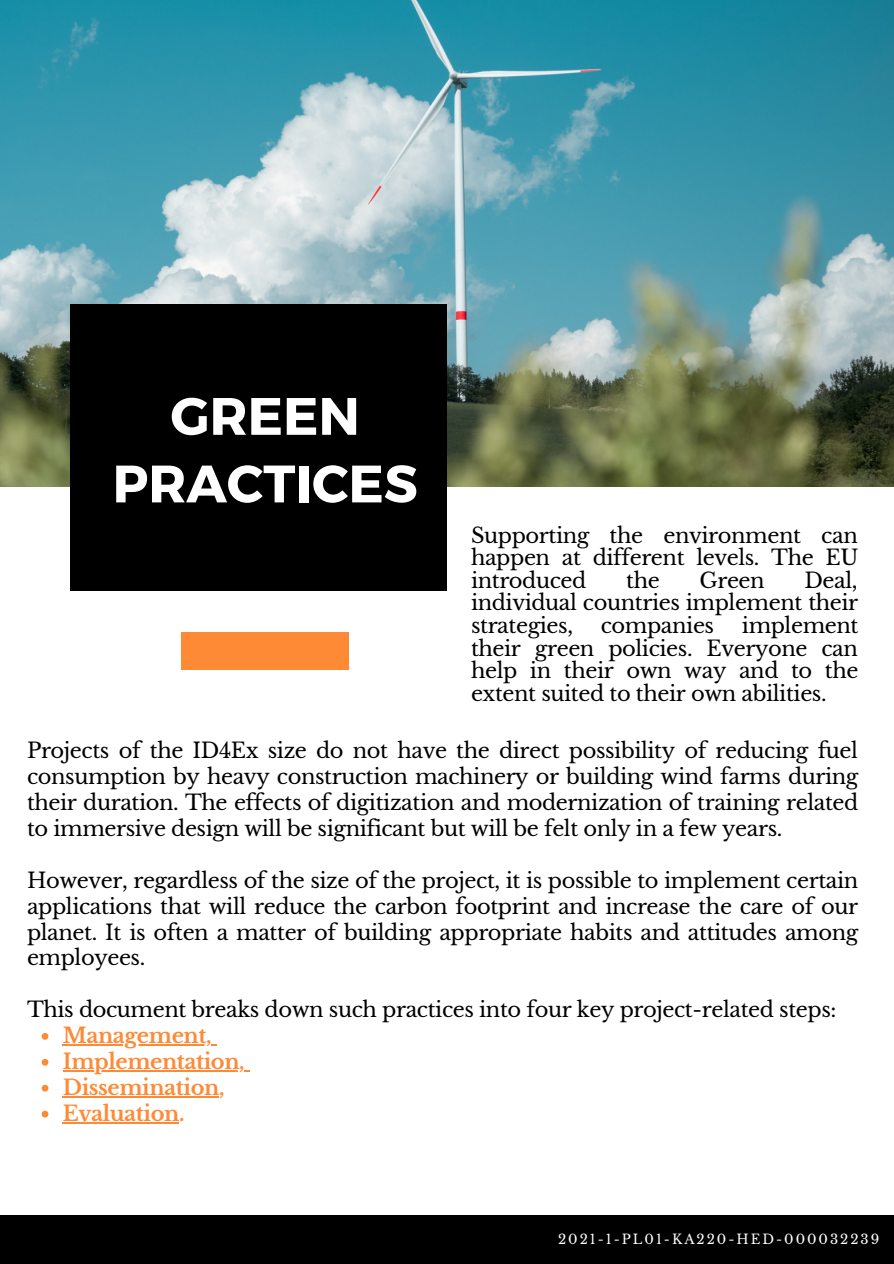
<style>
.page{position:relative;width:894px;height:1264px;background:#fff}
.page>*{position:absolute;margin:0;border:0;box-sizing:border-box;transform-origin:0 0}
.t1{font:700 52.5px/67.5px "Montserrat";color:#fff;text-align:center}
.t2{font:21px/22.5px "Libre Baskerville";letter-spacing:-.02em;color:#000;text-align:justify}
.t3{font:700 21px "Libre Baskerville";letter-spacing:-.02em;color:#ff8a36}
.t4{font:13.2px "Libre Baskerville";letter-spacing:.15em;color:#fff}
</style>
<div class="page">
<img style="left:0;top:0;width:893px;height:486px">
<svg style="left:42px;top:1033px;width:6px;height:6px"></svg>
<hr style="left:63px;top:1044px;width:148px;height:1px;background:#ff8a36">
<svg style="left:42px;top:1058px;width:6px;height:7px"></svg>
<hr style="left:63px;top:1070px;width:181px;height:1px;background:#ff8a36">
<svg style="left:42px;top:1084px;width:6px;height:7px"></svg>
<hr style="left:63px;top:1096px;width:156px;height:1px;background:#ff8a36">
<svg style="left:42px;top:1110px;width:6px;height:7px"></svg>
<hr style="left:63px;top:1121px;width:116px;height:2px;background:#ff8a36">
<div style="left:0;top:1215px;width:893px;height:48px;background:#000"></div>
<div style="left:70px;top:304px;width:376px;height:286px;background:#000"></div>
<div style="left:181px;top:632px;width:168px;height:37px;background:#ff8a36"></div>
<p class="t1" style="left:112px;top:380px;width:306px">GREEN<br>PRACTICES</p>
<p class="t2" style="left:471px;top:524px;width:389px">Supporting the environment can happen at different levels. The EU introduced</p>
<p class="t2" style="left:471px;top:569px;width:388px;text-indent:333px">Deal, individual countries implement their strategies,</p>
<p class="t2" style="left:626px;top:569px;width:35px">the</p>
<p class="t2" style="left:699px;top:569px;width:67px">Green</p>
<p class="t2" style="left:471px;top:614px;width:389px;text-indent:271px">implement their green policies. Everyone can help in their own way and to the extent suited to their own abilities.</p>
<p class="t2" style="left:600px;top:614px;width:115px">companies</p>
<p class="t2" style="left:27px;top:737px;width:832px;line-height:26px">Projects of the ID4Ex size do not have the direct possibility of reducing fuel consumption by heavy construction machinery or building wind farms during their duration. The effects of digitization and modernization of training related to immersive design will be significant but will be felt only in a few years.</p>
<p class="t2" style="left:27px;top:867px;width:832px;line-height:26px">However, regardless of the size of the project, it is possible to implement certain applications that will reduce the carbon footprint and increase the care of our planet. It is often a matter of building appropriate habits and attitudes among employees.</p>
<p class="t2" style="left:27px;top:998px;width:810px">This document breaks down such practices into four key project-related steps:</p>
<p class="t3" style="left:63px;top:1022px;width:150px">Management,</p>
<p class="t3" style="left:63px;top:1048px;width:183px">Implementation,</p>
<p class="t3" style="left:63px;top:1074px;width:163px">Dissemination,</p>
<p class="t3" style="left:63px;top:1100px;width:123px">Evaluation.</p>
<p class="t4" style="left:558px;top:1231px;width:322px">2021-1-PL01-KA220-HED-000032239</p>
</div>
